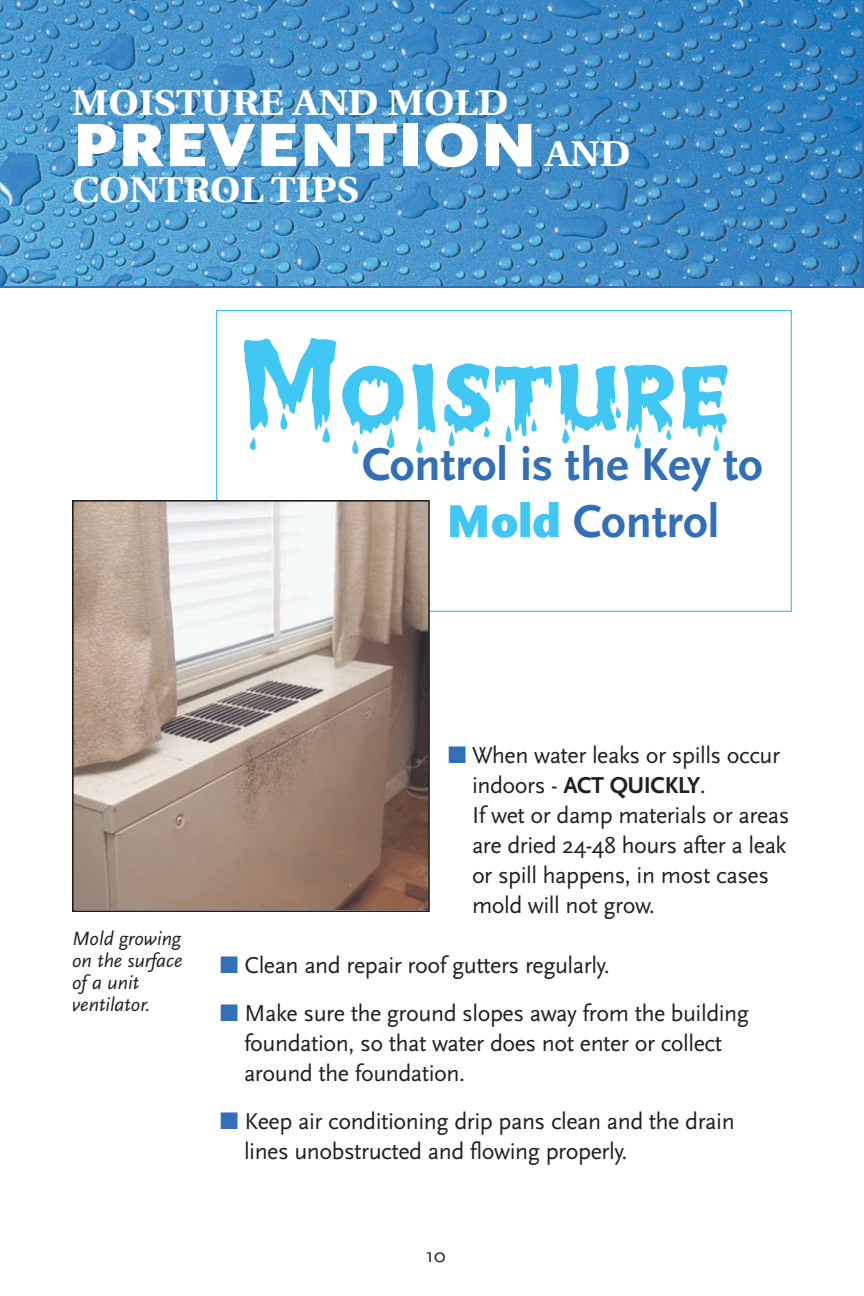
<style>
.page{position:relative;width:864px;height:1296px;background:#fff}
.page>*{position:absolute;margin:0;border:0;box-sizing:border-box;transform-origin:0 0}
.t1{font:144px "Creepy";color:#40c7f4}
.t2{font:900 64px "Scala Sans Pro";color:#fff;scale:1.1 1}
.t3{font:700 48px/57.6px "Scala Sans Pro";color:#326fb7}
.t4{font:700 36px "Utopia";color:#fff;scale:1.1 1}
.t5{font:24px/30px "Scala Sans Pro";letter-spacing:-.02em;color:#231f20}
.t6{font:italic 20px/22px "Scala Sans Pro";color:#231f20}
.t7{font:20px "Scala Sans Pro";color:#231f20;scale:1.05 1}
.s1{font-family:"Scala Sans Pro";font-weight:900;font-size:64px}
.s2{font-weight:900;color:#40c7f4}
.s3{color:#326fb7}
.s4{font-weight:700}
</style>
<div class="page">
<svg style="left:0;top:0;width:864px;height:288px;background:#4490c6"></svg>
<img style="left:75px;top:503px;width:352px;height:406px">
<div style="left:72px;top:500px;width:358px;height:412px;border:2px solid #231f20"></div>
<h3 class="t4" style="left:72px;top:82px;width:398px">MOISTURE AND MOLD</h3>
<h2 class="t2" style="left:72px;top:107px;width:296px">PREVENTIO</h2>
<h3 class="t4" style="left:480px;top:133px;width:139px"><span class="s1">N</span> AND</h3>
<h3 class="t4" style="left:72px;top:169px;width:263px">CONTROL TIPS</h3>
<h1 class="t1" style="left:238px;top:295px;width:494px">Moisture</h1>
<h3 class="t3" style="left:446px;top:435px;width:319px;text-indent:-84px">Control is the Key to<br><span class="s2">Mold</span> Control</h3>
<p class="t6" style="left:72px;top:927px;width:112px">Mold growing on the surface of a unit ventilator.</p>
<p class="t5" style="left:472px;top:740px;width:319px;text-indent:-24px"><span class="s3">■</span> When water leaks or spills occur indoors - <span class="s4">ACT QUICKLY</span>.<br>If wet or damp materials or areas are dried 24-48 hours after a leak or spill happens, in most cases mold will not grow.</p>
<p class="t5" style="left:220px;top:950px;width:391px"><span class="s3">■</span> Clean and repair roof gutters regularly.</p>
<p class="t5" style="left:244px;top:998px;width:507px;text-indent:-24px"><span class="s3">■</span> Make sure the ground slopes away from the building foundation, so that water does not enter or collect around the foundation.</p>
<p class="t5" style="left:244px;top:1106px;width:492px;text-indent:-24px"><span class="s3">■</span> Keep air conditioning drip pans clean and the drain lines unobstructed and flowing properly.</p>
<p class="t7" style="left:426px;top:1243px;width:21px">10</p>
</div>
